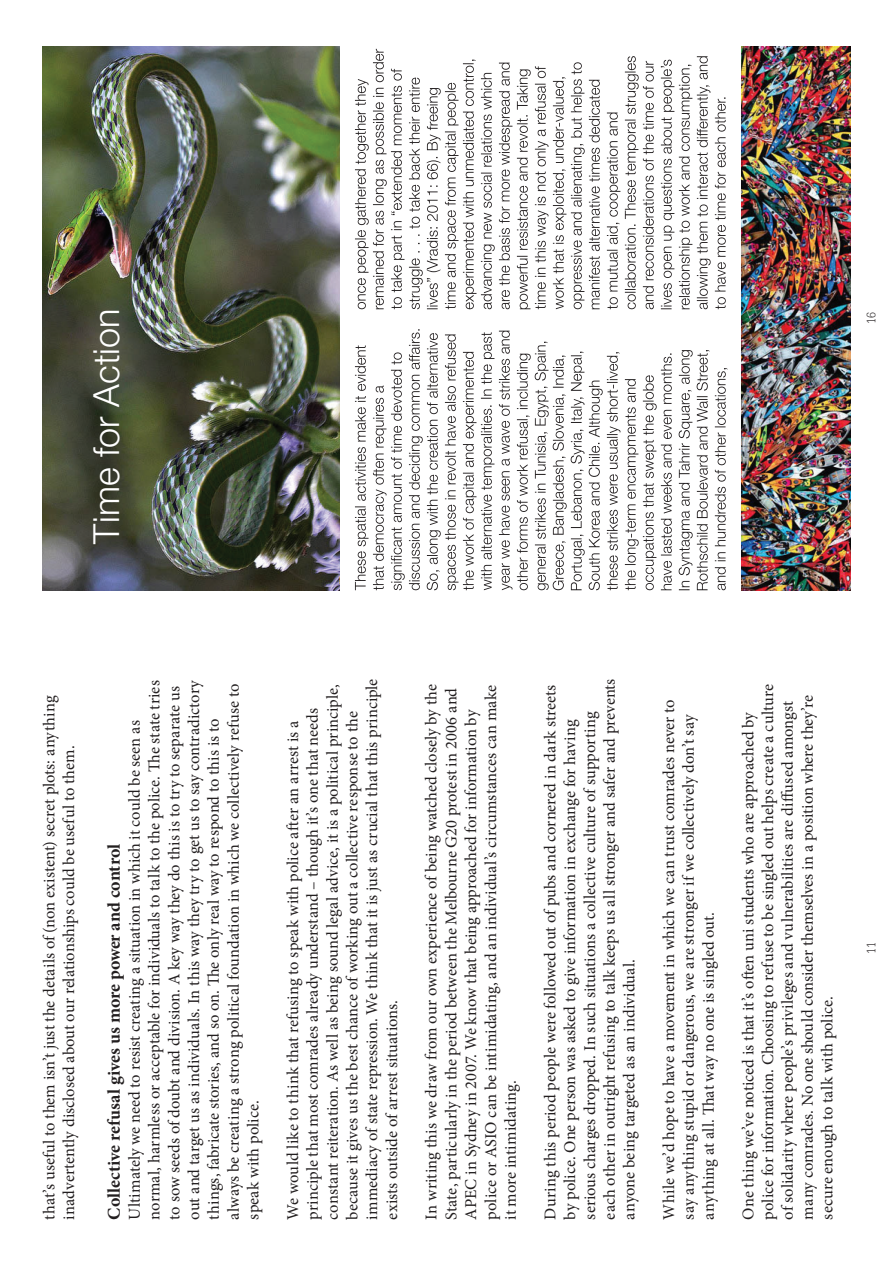
<style>
.page{position:relative;width:893px;height:1263px;background:#fff}
.page>*{position:absolute;margin:0;border:0;box-sizing:border-box;transform-origin:0 0}
.t1{font:300 36px "Helvetica Neue LT Pro";color:#fff}
.t2{font:700 18px "Minion Pro";letter-spacing:-.005em;color:#231f20}
.t3{font:16.5px/19.8px "Minion Pro";color:#231f20}
.t4{font:300 12px "Glypha LT Std";color:#231f20}
</style>
<div class="page">
<img style="left:43px;top:46px;width:296px;height:544px">
<svg style="left:355px;top:329px;width:317px;height:261px"></svg>
<svg style="left:679px;top:350px;width:30px;height:240px"></svg>
<svg style="left:715px;top:368px;width:12px;height:222px"></svg>
<svg style="left:355px;top:49px;width:245px;height:260px"></svg>
<svg style="left:607px;top:56px;width:47px;height:253px"></svg>
<svg style="left:661px;top:56px;width:65px;height:253px"></svg>
<img style="left:742px;top:46px;width:108px;height:544px">
<h1 class="t1" style="left:86px;top:544px;width:236px;rotate:-90deg">Time for Action</h1>
<p class="t4" style="left:864px;top:324px;width:13px;rotate:-90deg">16</p>
<p class="t3" style="left:41px;top:1220px;width:526px;rotate:-90deg">that’s useful to them isn’t just the details of (non existent) secret plots: anything inadvertently disclosed about our relationships could be useful to them.</p>
<p class="t3" style="left:126px;top:1220px;width:541px;rotate:-90deg">Ultimately we need to resist creating a situation in which it could be seen as normal, harmless or acceptable for individuals to talk to the police. The state tries to sow seeds of doubt and division. A key way they do this is to try to separate us out and target us as individuals. In this way they try to get us to say contradictory things, fabricate stories, and so on. The only real way to respond to this is to always be creating a strong political foundation in which we collectively refuse to speak with police.</p>
<p class="t3" style="left:284px;top:1220px;width:542px;rotate:-90deg">We would like to think that refusing to speak with police after an arrest is a principle that most comrades already understand – though it’s one that needs constant reiteration. As well as being sound legal advice, it is a political principle, because it gives us the best chance of working out a collective response to the immediacy of state repression. We think that it is just as crucial that this principle exists outside of arrest situations.</p>
<p class="t3" style="left:423px;top:1220px;width:537px;rotate:-90deg">In writing this we draw from our own experience of being watched closely by the State, particularly in the period between the Melbourne G20 protest in 2006 and APEC in Sydney in 2007. We know that being approached for information by police or ASIO can be intimidating, and an individual’s circumstances can make it more intimidating.</p>
<p class="t3" style="left:542px;top:1220px;width:543px;rotate:-90deg">During this period people were followed out of pubs and cornered in dark streets by police. One person was asked to give information in exchange for having serious charges dropped. In such situations a collective culture of supporting each other in outright refusing to talk keeps us all stronger and safer and prevents anyone being targeted as an individual.</p>
<p class="t2" style="left:107px;top:1220px;width:377px;rotate:-90deg">Collective refusal gives us more power and control</p>
<p class="t3" style="left:660px;top:1220px;width:522px;rotate:-90deg">While we’d hope to have a movement in which we can trust comrades never to say anything stupid or dangerous, we are stronger if we collectively don’t say anything at all. That way no one is singled out.</p>
<p class="t3" style="left:739px;top:1220px;width:537px;rotate:-90deg">One thing we’ve noticed is that it’s often uni students who are approached by police for information. Choosing to refuse to be singled out helps create a culture of solidarity where people’s privileges and vulnerabilities are diffused amongst many comrades. No one should consider themselves in a position where they’re secure enough to talk with police.</p>
<p class="t4" style="left:864px;top:954px;width:13px;rotate:-90deg">11</p>
</div>
